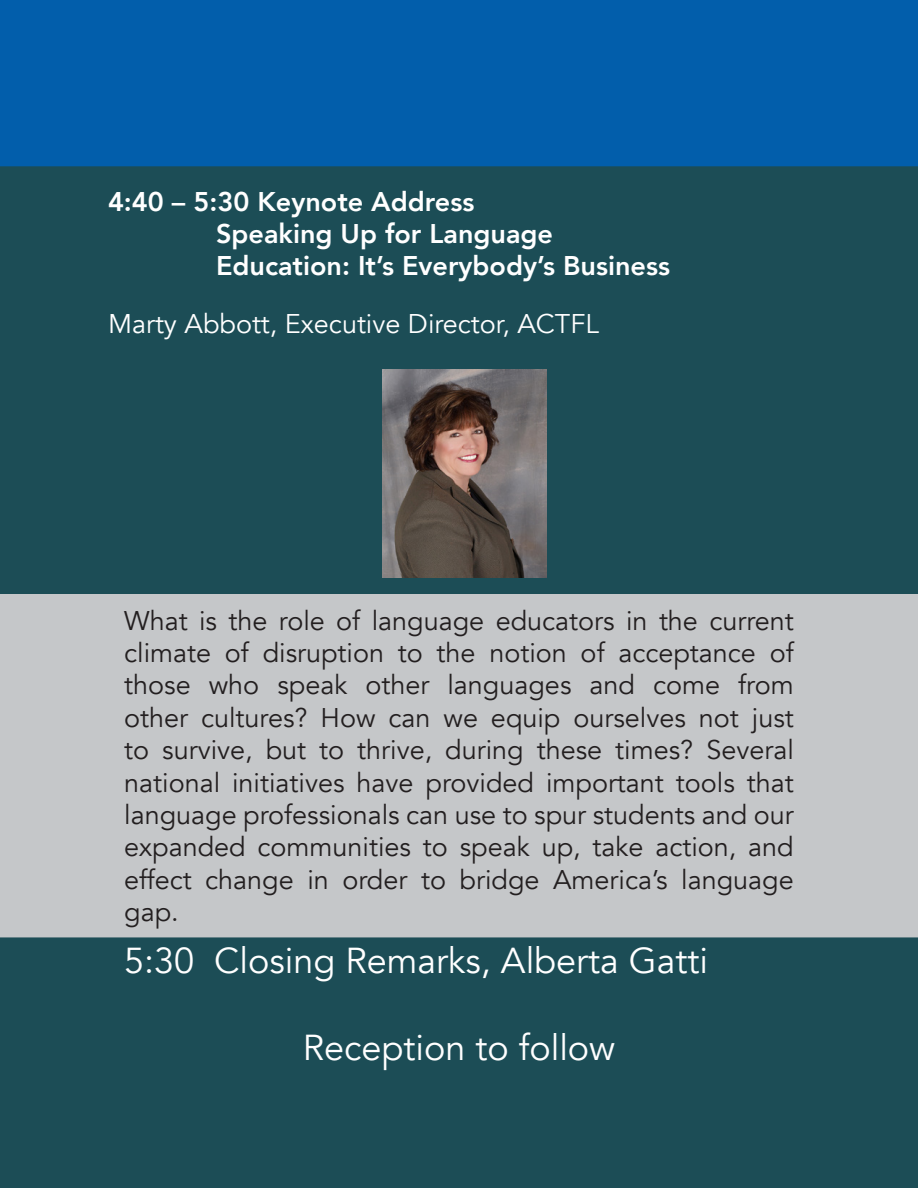
<style>
.page{position:relative;width:918px;height:1188px;background:#fff}
.page>*{position:absolute;margin:0;border:0;box-sizing:border-box;transform-origin:0 0}
.t1{font:36px "Avenir";color:#fff}
.t2{font:27px/32.4px "Avenir";color:#231f20;text-align:justify}
.t3{font:800 27px "Avenir";color:#fff}
.t4{font:27px "Avenir";color:#fff}
</style>
<div class="page">
<div style="left:0;top:166px;width:918px;height:1022px;background:#1c4d56"></div>
<div style="left:0;top:0;width:918px;height:166px;background:#025eab"></div>
<div style="left:0;top:594px;width:918px;height:343px;background:#c5c7c9"></div>
<p class="t3" style="left:108px;top:180px;width:368px">4:40 – 5:30 Keynote Address</p>
<p class="t3" style="left:216px;top:213px;width:339px">Speaking Up for Language</p>
<p class="t3" style="left:216px;top:245px;width:455px">Education: It’s Everybody’s Business</p>
<p class="t4" style="left:108px;top:308px;width:492px">Marty Abbott, Executive Director, ACTFL</p>
<p class="t2" style="left:124px;top:605px;width:671px">What is the role of language educators in the current climate of disruption to the notion of acceptance of those who speak other languages and come from other cultures? How can we equip ourselves not just to survive, but to thrive, during these times? Several national initiatives have provided important tools that language professionals can use to spur students and our expanded communities to speak up, take action, and effect change in order to bridge America’s language gap.</p>
<p class="t1" style="left:124px;top:940px;width:585px">5:30 Closing Remarks, Alberta Gatti</p>
<p class="t1" style="left:303px;top:1026px;width:314px">Reception to follow</p>
</div>
